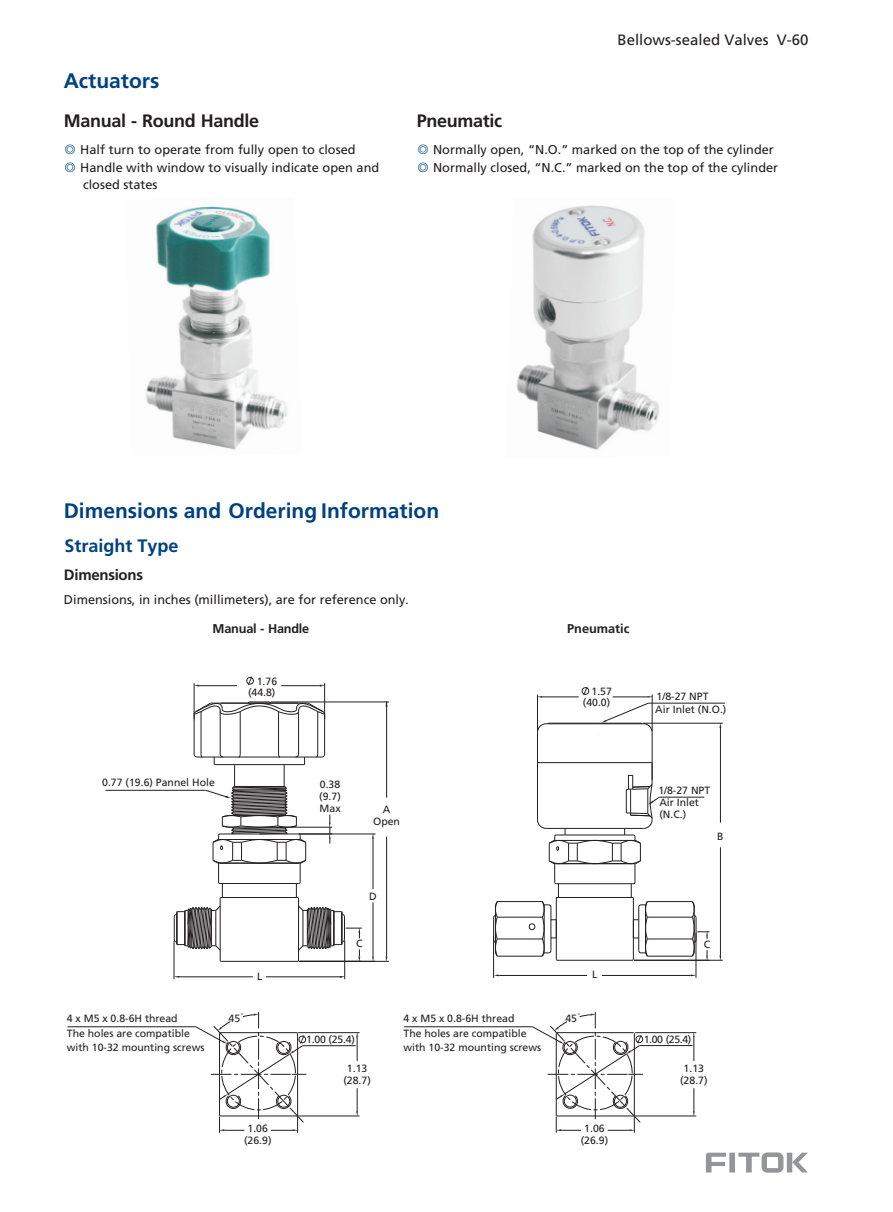
<style>
.page{position:relative;width:893px;height:1212px;background:#fff}
.page>*{position:absolute;margin:0;border:0;box-sizing:border-box;transform-origin:0 0}
.t1{font:300 21px "Frutiger CE";color:#014181}
.t2{font:300 18px "Frutiger CE";letter-spacing:-.02em;color:#231f20}
.t3{font:300 18px "Frutiger CE";color:#014181}
.t4{font:15px "Frutiger CE";color:#231f20}
.t5{font:300 15px "Frutiger CE";letter-spacing:-.02em;color:#231f20}
.t6{font:12.75px/17.7px "Frutiger CE";color:#231f20}
.t7{font:300 12.75px "Frutiger CE";letter-spacing:-.02em;color:#231f20}
.t8{font:300 12.75px "Frutiger CE";color:#231f20}
.t9{font:10.5px/12.1px "Frutiger CE";color:#231f20;text-align:center}
.s1{font-family:"Sim Sun";color:#014181}
.s2{font-family:"Microsoft Ya Hei"}
.s3{font-family:"Adobe Fangsong Std"}
</style>
<div class="page">
<svg style="left:706px;top:1152px;width:102px;height:21px"></svg>
<hr style="left:194px;top:683px;width:1px;height:36px;background:#231f20">
<hr style="left:324px;top:683px;width:1px;height:36px;background:#231f20">
<hr style="left:199px;top:685px;width:38px;height:1px;background:#231f20">
<hr style="left:281px;top:685px;width:39px;height:1px;background:#231f20">
<hr style="left:174px;top:941px;width:1px;height:38px;background:#231f20">
<hr style="left:344px;top:941px;width:1px;height:38px;background:#231f20">
<hr style="left:179px;top:976px;width:74px;height:1px;background:#231f20">
<hr style="left:266px;top:976px;width:76px;height:1px;background:#231f20">
<hr style="left:493px;top:937px;width:1px;height:41px;background:#231f20">
<hr style="left:696px;top:933px;width:1px;height:45px;background:#231f20">
<hr style="left:499px;top:975px;width:88px;height:1px;background:#231f20">
<hr style="left:602px;top:975px;width:89px;height:1px;background:#231f20">
<hr style="left:634px;top:960px;width:89px;height:1px;background:#231f20">
<hr style="left:643px;top:723px;width:80px;height:1px;background:#231f20">
<hr style="left:720px;top:847px;width:1px;height:108px;background:#231f20">
<hr style="left:720px;top:728px;width:1px;height:95px;background:#231f20">
<hr style="left:291px;top:827px;width:41px;height:1px;background:#231f20">
<svg style="left:329px;top:814px;width:2px;height:30px"></svg>
<hr style="left:299px;top:961px;width:90px;height:1px;background:#231f20">
<hr style="left:271px;top:702px;width:118px;height:1px;background:#231f20">
<hr style="left:386px;top:836px;width:1px;height:120px;background:#231f20">
<hr style="left:386px;top:701px;width:1px;height:97px;background:#231f20">
<hr style="left:537px;top:694px;width:1px;height:37px;background:#231f20">
<hr style="left:652px;top:694px;width:1px;height:37px;background:#231f20">
<hr style="left:542px;top:697px;width:37px;height:1px;background:#231f20">
<hr style="left:221px;top:961px;width:77px;height:1px;background:#231f20">
<hr style="left:220px;top:898px;width:1px;height:63px;background:#231f20">
<hr style="left:298px;top:898px;width:1px;height:63px;background:#231f20">
<svg style="left:174px;top:905px;width:47px;height:46px"></svg>
<hr style="left:177px;top:912px;width:1px;height:32px;background:#231f20">
<hr style="left:185px;top:910px;width:1px;height:36px;background:#231f20">
<hr style="left:299px;top:834px;width:76px;height:1px;background:#231f20">
<hr style="left:373px;top:902px;width:1px;height:54px;background:#231f20">
<hr style="left:373px;top:839px;width:1px;height:50px;background:#231f20">
<svg style="left:297px;top:905px;width:65px;height:57px"></svg>
<svg style="left:372px;top:833px;width:2px;height:6px"></svg>
<hr style="left:537px;top:732px;width:1px;height:88px;background:#231f20">
<hr style="left:652px;top:732px;width:1px;height:48px;background:#231f20">
<hr style="left:537px;top:762px;width:115px;height:1px;background:#231f20">
<hr style="left:497px;top:956px;width:45px;height:1px;background:#231f20">
<hr style="left:497px;top:901px;width:45px;height:1px;background:#231f20">
<hr style="left:497px;top:917px;width:45px;height:1px;background:#231f20">
<hr style="left:497px;top:939px;width:45px;height:1px;background:#231f20">
<svg style="left:493px;top:901px;width:5px;height:56px"></svg>
<hr style="left:647px;top:956px;width:45px;height:1px;background:#231f20">
<hr style="left:647px;top:901px;width:45px;height:1px;background:#231f20">
<hr style="left:647px;top:917px;width:45px;height:1px;background:#231f20">
<hr style="left:647px;top:939px;width:45px;height:1px;background:#231f20">
<svg style="left:692px;top:901px;width:17px;height:59px"></svg>
<svg style="left:537px;top:723px;width:12px;height:10px"></svg>
<hr style="left:548px;top:723px;width:93px;height:1px;background:#231f20">
<hr style="left:648px;top:703px;width:77px;height:1px;background:#231f20">
<hr style="left:105px;top:790px;width:101px;height:1px;background:#231f20">
<hr style="left:659px;top:797px;width:45px;height:1px;background:#231f20">
<hr style="left:194px;top:714px;width:1px;height:40px;background:#231f20">
<hr style="left:201px;top:711px;width:1px;height:43px;background:#231f20">
<hr style="left:220px;top:712px;width:1px;height:42px;background:#231f20">
<hr style="left:197px;top:757px;width:125px;height:1px;background:#231f20">
<hr style="left:240px;top:711px;width:1px;height:43px;background:#231f20">
<hr style="left:278px;top:711px;width:1px;height:43px;background:#231f20">
<hr style="left:298px;top:712px;width:1px;height:42px;background:#231f20">
<hr style="left:317px;top:711px;width:1px;height:43px;background:#231f20">
<hr style="left:324px;top:714px;width:1px;height:40px;background:#231f20">
<svg style="left:194px;top:701px;width:131px;height:20px"></svg>
<svg style="left:316px;top:754px;width:9px;height:3px"></svg>
<hr style="left:221px;top:703px;width:77px;height:1px;background:#231f20">
<hr style="left:298px;top:1116px;width:62px;height:1px;background:#231f20">
<hr style="left:298px;top:1032px;width:62px;height:1px;background:#231f20">
<svg style="left:356px;top:1088px;width:2px;height:28px"></svg>
<svg style="left:356px;top:1032px;width:2px;height:29px"></svg>
<hr style="left:67px;top:1026px;width:129px;height:1px;background:#231f20">
<hr style="left:635px;top:1116px;width:61px;height:1px;background:#231f20">
<hr style="left:635px;top:1032px;width:61px;height:1px;background:#231f20">
<svg style="left:693px;top:1088px;width:2px;height:28px"></svg>
<svg style="left:693px;top:1032px;width:2px;height:29px"></svg>
<hr style="left:404px;top:1026px;width:128px;height:1px;background:#231f20">
<svg style="left:598px;top:696px;width:55px;height:39px"></svg>
<svg style="left:529px;top:763px;width:131px;height:198px"></svg>
<hr style="left:303px;top:1045px;width:53px;height:1px;background:#231f20">
<hr style="left:639px;top:1045px;width:54px;height:1px;background:#231f20">
<svg style="left:194px;top:754px;width:112px;height:145px"></svg>
<img style="left:146px;top:206px;width:141px;height:244px">
<img style="left:516px;top:205px;width:143px;height:245px">
<svg style="left:246px;top:676px;width:8px;height:9px"></svg>
<svg style="left:195px;top:1012px;width:112px;height:121px"></svg>
<svg style="left:581px;top:686px;width:9px;height:9px"></svg>
<svg style="left:532px;top:1012px;width:112px;height:121px"></svg>
<h1 class="t1" style="left:64px;top:72px;width:97px">Actuators</h1>
<h2 class="t2" style="left:64px;top:113px;width:197px">Manual - Round Handle</h2>
<h2 class="t2" style="left:417px;top:113px;width:87px">Pneumatic</h2>
<h3 class="t4" style="left:618px;top:34px;width:192px">Bellows-sealed Valves V-60</h3>
<p class="t6" style="left:64px;top:142px;width:293px"><span class="s1">◎</span> Half turn to operate from fully open to closed</p>
<p class="t6" style="left:64px;top:159px;width:317px"><span class="s1">◎</span> Handle with window to visually indicate open and</p>
<p class="t6" style="left:83px;top:177px;width:76px">closed states</p>
<p class="t6" style="left:417px;top:142px;width:363px"><span class="s1">◎</span> Normally open, “N.O.” marked on the top of the cylinder <span class="s1">◎</span> Normally closed, “N.C.” marked on the top of the cylinder</p>
<h1 class="t1" style="left:64px;top:502px;width:377px">Dimensions and Ordering Information</h1>
<h2 class="t3" style="left:64px;top:538px;width:116px">Straight Type</h2>
<p class="t6" style="left:64px;top:591px;width:346px">Dimensions, in inches (millimeters), are for reference only<span class="s2">.</span></p>
<h3 class="t5" style="left:64px;top:568px;width:81px">Dimensions</h3>
<p class="t7" style="left:213px;top:623px;width:98px">Manual - Handle</p>
<p class="t8" style="left:567px;top:623px;width:64px">Pneumatic</p>
<p class="t9" style="left:248px;top:676px;width:31px;line-height:10.9px;text-align:right">1.76 (44.8)</p>
<p class="t9" style="left:126px;top:777px;width:5px">(</p>
<p class="t9" style="left:149px;top:777px;width:5px">)</p>
<p class="t9" style="left:319px;top:779px;width:23px;text-align:justify">0.38 (9.7)<br>Max</p>
<p class="t9" style="left:102px;top:777px;width:114px">0.77 19.6 Pannel Hole</p>
<p class="t9" style="left:373px;top:804px;width:28px">A<br>Open</p>
<p class="t9" style="left:369px;top:891px;width:9px">D</p>
<p class="t9" style="left:586px;top:686px;width:27px;line-height:11.6px">1.57<br>40 0</p>
<p class="t9" style="left:583px;top:697px;width:29px">( .)</p>
<p class="t9" style="left:657px;top:691px;width:53px">1/8-27 NPT</p>
<p class="t9" style="left:655px;top:704px;width:73px">Air Inlet (N.O.)</p>
<p class="t9" style="left:658px;top:785px;width:53px">1/8-27 NPT</p>
<p class="t9" style="left:659px;top:797px;width:41px;text-align:left">Air Inlet (N.C.)</p>
<p class="t9" style="left:717px;top:831px;width:8px">B</p>
<p class="t9" style="left:356px;top:938px;width:8px">C</p>
<p class="t9" style="left:704px;top:939px;width:8px">C</p>
<p class="t9" style="left:67px;top:1012px;width:139px;line-height:14.5px;text-align:left">4 x M5 x 0.8-6H thread<br>The holes are compatible with 10-32 mounting screws</p>
<p class="t9" style="left:229px;top:1013px;width:24px">45<span class="s3">°</span></p>
<p class="t9" style="left:257px;top:971px;width:7px">L</p>
<p class="t9" style="left:592px;top:969px;width:7px">L</p>
<p class="t9" style="left:306px;top:1034px;width:50px">1.00 (25.4)</p>
<p class="t9" style="left:343px;top:1063px;width:29px">1.13 (28.7)</p>
<p class="t9" style="left:404px;top:1012px;width:139px;line-height:14.5px;text-align:left">4 x M5 x 0.8-6H thread<br>The holes are compatible with 10-32 mounting screws</p>
<p class="t9" style="left:565px;top:1013px;width:24px">45<span class="s3">°</span></p>
<p class="t9" style="left:244px;top:1123px;width:29px">1.06 (26.9)</p>
<p class="t9" style="left:581px;top:1123px;width:29px">1.06 (26.9)</p>
<p class="t9" style="left:644px;top:1034px;width:49px">1.00 (25.4)</p>
<p class="t9" style="left:680px;top:1063px;width:29px">1.13 (28.7)</p>
</div>
